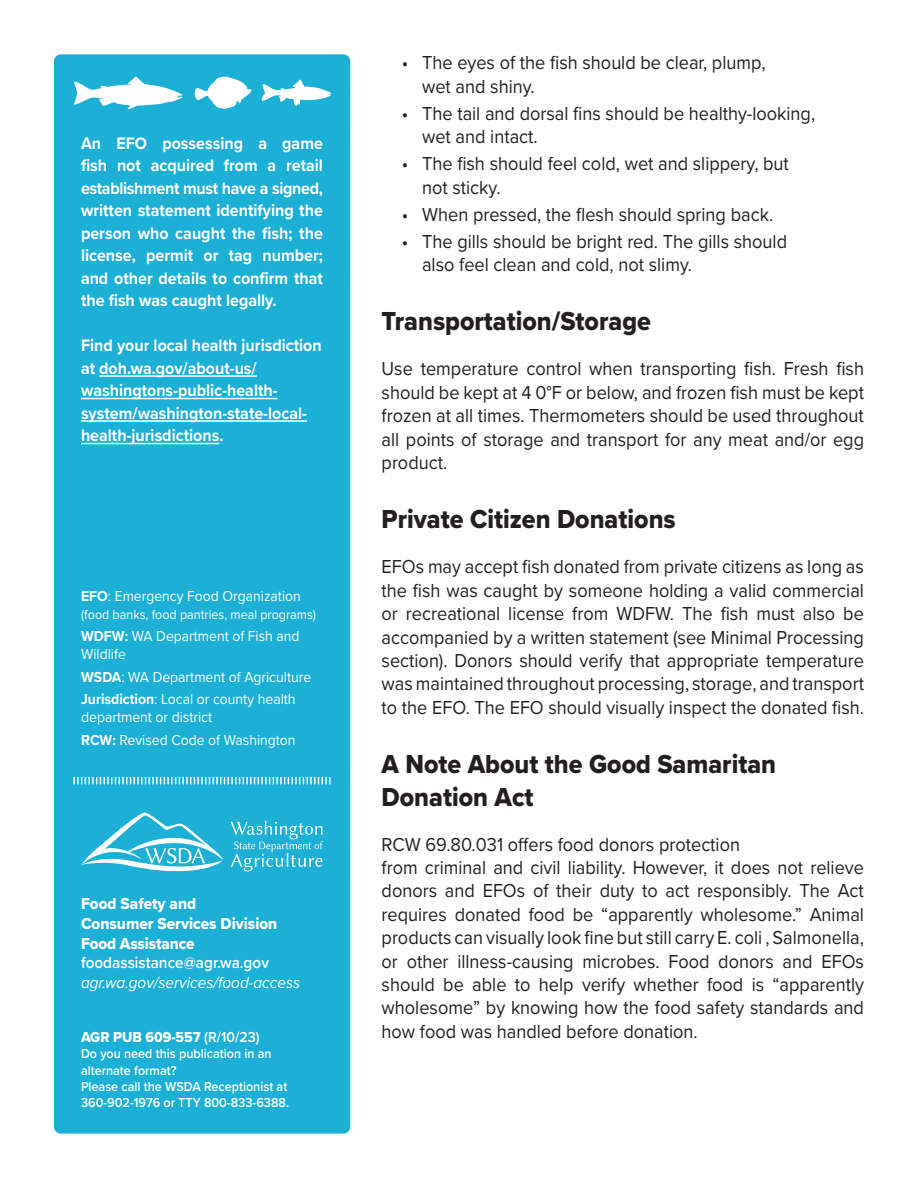
<style>
.page{position:relative;width:918px;height:1188px;background:#fff}
.page>*{position:absolute;margin:0;border:0;box-sizing:border-box;transform-origin:0 0}
.t1{font:27px/32.4px "Proxima Nova Extrabld";color:#231f20;scale:.93 1}
.t2{font:19.5px/23.4px "Proxima Nova";color:#231f20;scale:.93 1}
.t3{font:700 17.25px/22.5px "Proxima Nova";color:#fff;text-align:justify;scale:.93 1}
.t4{font:16.5px/19.8px "Proxima Nova Extrabld";color:#fff;scale:.93 1}
.t5{font:italic 16.5px "Proxima Nova";color:#fff;scale:.93 1}
.t6{font:600 16.5px "Proxima Nova";color:#fff;scale:.93 1}
.t7{font:15px/22.5px "Proxima Nova";color:#fff;scale:.93 1}
.t8{font:15px "Proxima Nova Extrabld";color:#fff;scale:.93 1}
.t9{font:600 13.5px/16.2px "Proxima Nova";color:#fff;scale:.93 1}
.t10{font:13.5px "Proxima Nova";color:#fff;scale:.93 1}
.s1{font-weight:700}
.s2{font-family:"Proxima Nova";font-weight:600}
</style>
<div class="page">
<div style="left:54px;top:54px;width:296px;height:1080px;background:#1cb0d7;border-radius:7px"></div>
<hr style="left:99px;top:375px;width:158px;height:2px;background:#fff">
<hr style="left:81px;top:398px;width:197px;height:1px;background:#fff">
<hr style="left:81px;top:420px;width:226px;height:2px;background:#fff">
<hr style="left:81px;top:443px;width:138px;height:1px;background:#fff">
<svg style="left:81px;top:812px;width:142px;height:60px"></svg>
<svg style="left:231px;top:821px;width:92px;height:50px"></svg>
<svg style="left:73px;top:777px;width:257px;height:7px"></svg>
<svg style="left:194px;top:77px;width:58px;height:32px"></svg>
<svg style="left:261px;top:79px;width:70px;height:27px"></svg>
<svg style="left:74px;top:77px;width:108px;height:32px"></svg>
<p class="t3" style="left:81px;top:131px;width:262px">An EFO possessing a game fish not acquired from a retail establishment must have a signed, written statement identifying the person who caught the fish; the license, permit or tag number; and other details to confirm that the fish was caught legally.</p>
<p class="t3" style="left:81px;top:334px;width:260px;text-align:left">Find your local health jurisdiction at doh.wa.gov/about-us/ washingtons-public-health&shy;system/washington-state-local&shy;health-jurisdictions.</p>
<p class="t7" style="left:81px;top:584px;width:238px"><span class="s1">EFO</span>: Emergency Food Organization</p>
<p class="t10" style="left:81px;top:604px;width:254px">(food banks, food pantries, meal programs)</p>
<p class="t7" style="left:81px;top:627px;width:236px;line-height:18px"><span class="s1">WDFW:</span> WA Department of Fish and<br>Wildlife</p>
<p class="t7" style="left:81px;top:665px;width:249px"><span class="s1">WSDA</span>: WA Department of Agriculture<br><span class="s1">Jurisdiction</span>: Local or county health</p>
<p class="t7" style="left:81px;top:705px;width:232px">department or district<br><span class="s1">RCW:</span> Revised Code of Washington</p>
<p class="t4" style="left:81px;top:893px;width:213px">Food Safety and<br>Consumer Services Division<br>Food Assistance</p>
<p class="t6" style="left:81px;top:951px;width:204px">foodassistance@agr.wa.gov</p>
<p class="t5" style="left:81px;top:970px;width:237px">agr.wa.gov/services/food-access</p>
<p class="t8" style="left:81px;top:1026px;width:194px">AGR PUB 609-557 <span class="s2">(R/10/23)</span></p>
<p class="t9" style="left:81px;top:1045px;width:225px">Do you need this publication in an alternate format?<br>Please call the WSDA Receptionist at<br>360-902-1976 or TTY 800-833-6388.</p>
<p class="t2" style="left:422px;top:50px;width:371px;text-indent:-20px">• The eyes of the fish should be clear, plump, wet and shiny.</p>
<p class="t2" style="left:422px;top:101px;width:424px;text-indent:-20px">• The tail and dorsal fins should be healthy-looking, wet and intact.</p>
<p class="t2" style="left:422px;top:151px;width:396px;text-indent:-20px">• The fish should feel cold, wet and slippery, but not sticky.</p>
<p class="t2" style="left:402px;top:202px;width:401px">• When pressed, the flesh should spring back.</p>
<p class="t2" style="left:422px;top:229px;width:394px;text-indent:-20px">• The gills should be bright red. The gills should also feel clean and cold, not slimy.</p>
<h1 class="t1" style="left:382px;top:305px;width:291px">Transportation/Storage</h1>
<p class="t2" style="left:382px;top:356px;width:520px;text-align:justify">Use temperature control when transporting fish. Fresh fish should be kept at 4 0°F or below, and frozen fish must be kept frozen at all times. Thermometers should be used throughout all points of storage and transport for any meat and/or egg product.</p>
<h1 class="t1" style="left:382px;top:503px;width:318px">Private Citizen Donations</h1>
<p class="t2" style="left:382px;top:554px;width:520px;text-align:justify">EFOs may accept fish donated from private citizens as long as the fish was caught by someone holding a valid commercial or recreational license from WDFW. The fish must also be accompanied by a written statement (see Minimal Processing section). Donors should verify that appropriate temperature was maintained throughout processing, storage, and transport to the EFO. The EFO should visually inspect the donated fish.</p>
<h1 class="t1" style="left:382px;top:748px;width:426px">A Note About the Good Samaritan<br>Donation Act</h1>
<p class="t2" style="left:382px;top:832px;width:520px">RCW 69.80.031 offers food donors protection<br>from criminal and civil liability. However, it does not relieve donors and EFOs of their duty to act responsibly. The Act requires donated food be “apparently wholesome.” Animal products can visually look fine but still carry E. coli , Salmonella, or other illness-causing microbes. Food donors and EFOs should be able to help verify whether food is “apparently wholesome” by knowing how the food safety standards and how food was handled before donation.</p>
</div>
